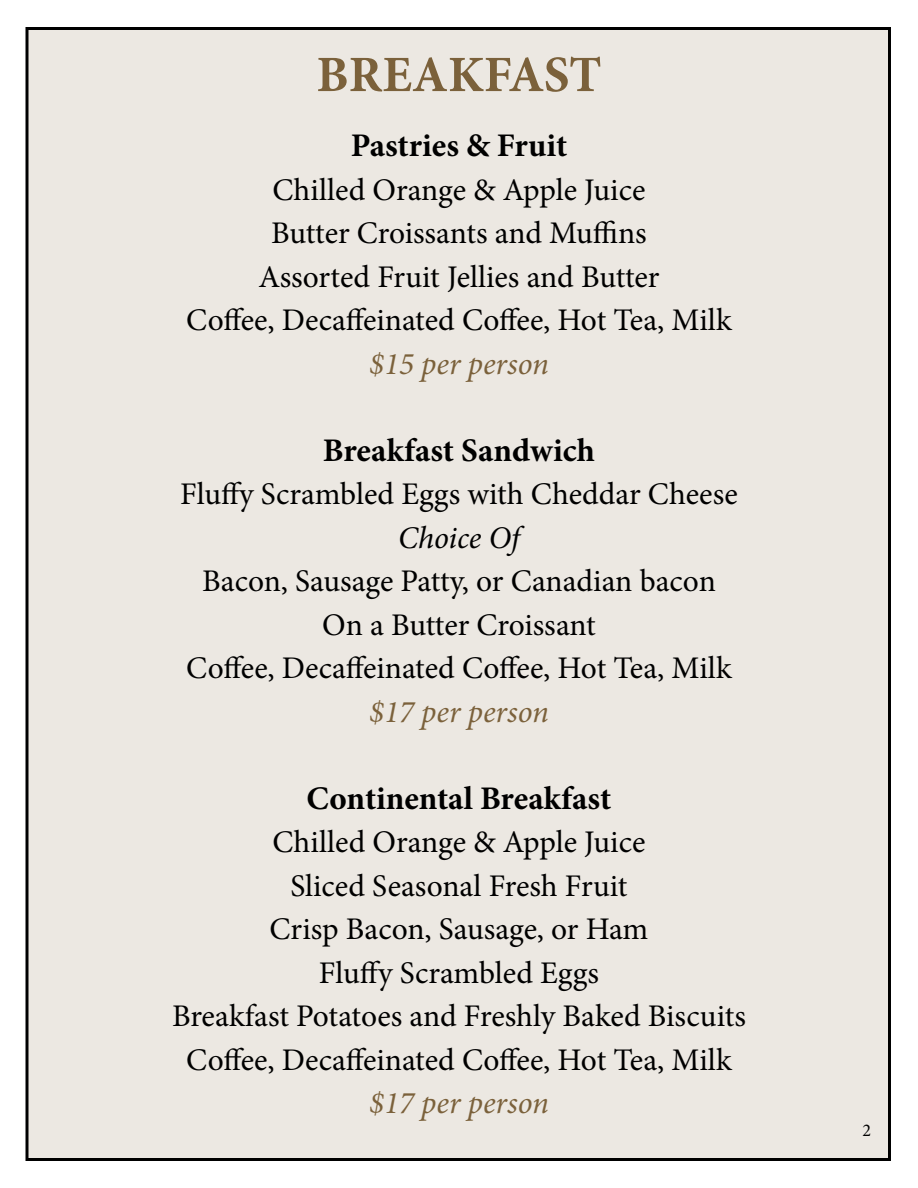
<style>
.page{position:relative;width:918px;height:1188px;background:#fff}
.page>*{position:absolute;margin:0;border:0;box-sizing:border-box;transform-origin:0 0}
.t1{font:700 51px "Minion Pro";color:#7b613b}
.t2{font:700 33px "Minion Pro";color:#000}
.t3{font:31.5px/43.5px "Minion Pro";color:#000;text-align:center}
.t4{font:italic 31.5px "Minion Pro";color:#7b613b}
.t5{font:italic 31.5px "Minion Pro";letter-spacing:-.005em;color:#000}
.t6{font:18px "Minion Pro";color:#000}
</style>
<div class="page">
<div style="left:26px;top:27px;width:865px;height:1134px;background:#ece8e2;border:3px solid #000"></div>
<h1 class="t1" style="left:316px;top:39px;width:287px">BREAKFAST</h1>
<p class="t2" style="left:351px;top:122px;width:218px">Pastries &amp; Fruit</p>
<p class="t3" style="left:186px;top:168px;width:547px">Chilled Orange &amp; Apple Juice<br>Butter Croissants and Muffins<br>Assorted Fruit Jellies and Butter<br>Coffee, Decaffeinated Coffee, Hot Tea, Milk</p>
<p class="t4" style="left:369px;top:342px;width:181px">$15 per person</p>
<p class="t2" style="left:323px;top:427px;width:274px">Breakfast Sandwich</p>
<p class="t3" style="left:180px;top:473px;width:559px">Fluffy Scrambled Eggs with Cheddar Cheese</p>
<p class="t5" style="left:398px;top:516px;width:123px">Choice Of</p>
<p class="t3" style="left:186px;top:560px;width:547px">Bacon, Sausage Patty, or Canadian bacon<br>On a Butter Croissant<br>Coffee, Decaffeinated Coffee, Hot Tea, Milk</p>
<p class="t4" style="left:369px;top:690px;width:181px">$17 per person</p>
<p class="t2" style="left:307px;top:775px;width:306px">Continental Breakfast</p>
<p class="t3" style="left:172px;top:821px;width:575px">Chilled Orange &amp; Apple Juice<br>Sliced Seasonal Fresh Fruit<br>Crisp Bacon, Sausage, or Ham<br>Fluffy Scrambled Eggs<br>Breakfast Potatoes and Freshly Baked Biscuits Coffee, Decaffeinated Coffee, Hot Tea, Milk</p>
<p class="t4" style="left:369px;top:1082px;width:181px">$17 per person</p>
<p class="t6" style="left:863px;top:1118px;width:10px">2</p>
</div>
